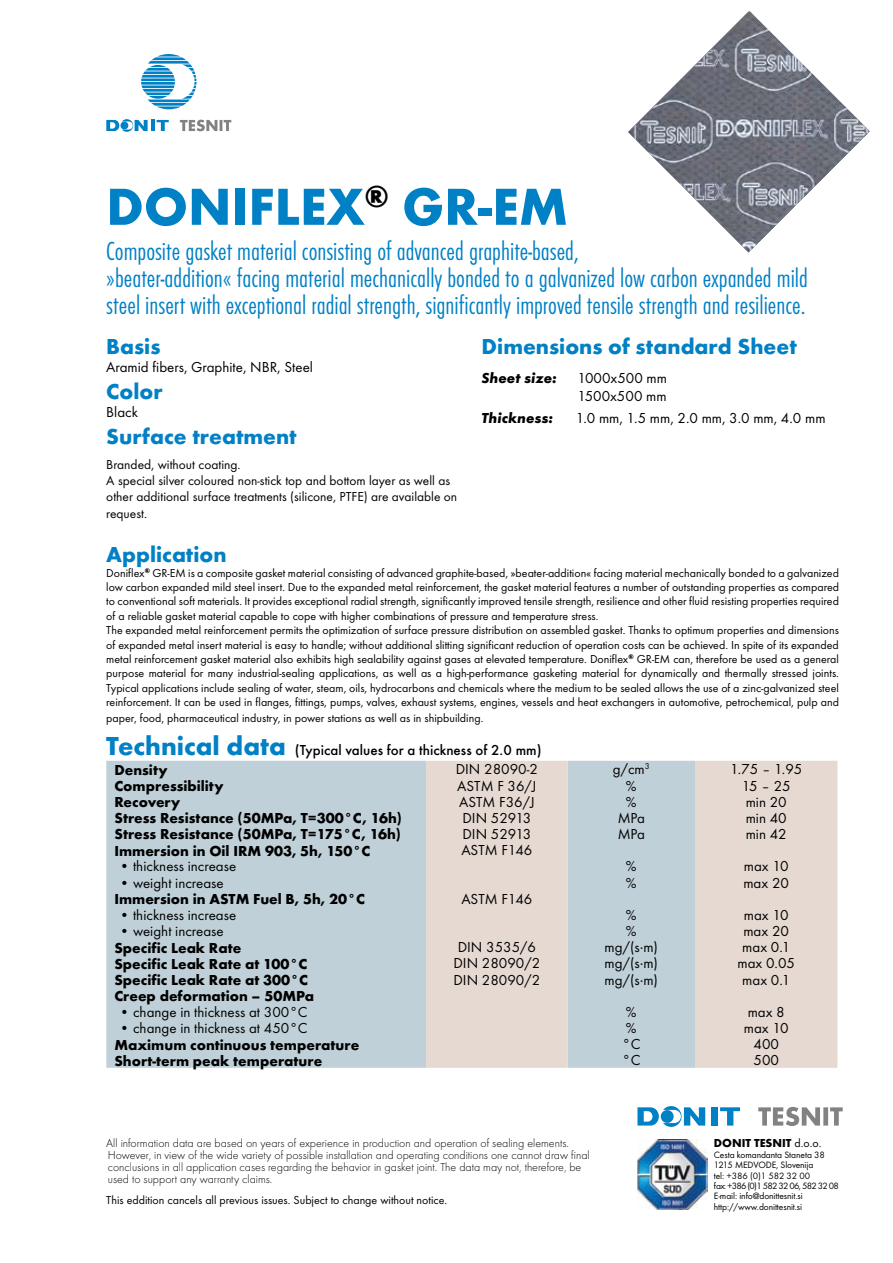
<style>
.page{position:relative;width:893px;height:1263px;background:#fff}
.page>*{position:absolute;margin:0;border:0;box-sizing:border-box;transform-origin:0 0}
.t1{font:700 54px "Futura TEE";color:#0080c5}
.t2{font:27px/27px "Futura TEE Ligh Cond";color:#0080c5}
.t3{font:700 22.5px "Futura TEE";color:#0080c5}
.t4{font:15px/18px "Futura TEE";color:#000}
.t5{font:700 15px "Futura TEE";color:#000}
.t6{font:500 15px/20px "Futura TEE";color:#000}
.t7{font:15px "Futura TEE Bold Obli";color:#000}
.t8{font:13.5px/16.2px "Futura TEE";color:#000}
.t9{font:12px/14.4px "Futura TEE";color:#000}
.t10{font:12px/12px "Futura TEE Ligh";color:#000}
.t11{font:700 12px "Futura TEE";color:#000}
.t12{font:9.6px/10.4px "Futura TEE";letter-spacing:-.01em;color:#000}
.s1{font-weight:700;font-size:27px;color:#0080c5}
.s2{font-weight:700}
.s3{font-weight:400}
</style>
<div class="page">
<hr style="left:151px;top:120px;width:4px;height:11px;background:#0080c5">
<svg style="left:157px;top:120px;width:12px;height:11px"></svg>
<svg style="left:106px;top:119px;width:42px;height:13px"></svg>
<svg style="left:180px;top:120px;width:51px;height:11px"></svg>
<svg style="left:141px;top:54px;width:56px;height:55px"></svg>
<img style="left:638px;top:1139px;width:70px;height:70px">
<svg style="left:758px;top:1107px;width:85px;height:19px"></svg>
<div style="left:711px;top:1107px;width:6px;height:18px;background:#0080c5"></div>
<svg style="left:720px;top:1107px;width:20px;height:18px"></svg>
<svg style="left:637px;top:1106px;width:68px;height:21px"></svg>
<img style="left:628px;top:11px;width:242px;height:241px">
<div style="left:106px;top:761px;width:320px;height:307px;background:#c0d0d8"></div>
<svg style="left:426px;top:761px;width:411px;height:307px;background:#d9d6d3"></svg>
<p class="t1" style="left:106px;top:173px;width:463px">DONIFLEX<sup>®</sup> GR-EM</p>
<p class="t2" style="left:106px;top:238px;width:703px">Composite gasket material consisting of advanced graphite-based,<br>»beater-addition« facing material mechanically bonded to a galvanized low carbon expanded mild steel insert with exceptional radial strength, significantly improved tensile strength and resilience.</p>
<p class="t3" style="left:106px;top:332px;width:56px">Basis</p>
<p class="t4" style="left:106px;top:358px;width:208px">Aramid fibers, Graphite, NBR, Steel</p>
<p class="t3" style="left:106px;top:377px;width:58px">Color</p>
<p class="t4" style="left:106px;top:403px;width:33px">Black</p>
<p class="t3" style="left:106px;top:422px;width:192px">Surface treatment</p>
<p class="t8" style="left:106px;top:456px;width:352px">Branded, without coating.<br>A special silver coloured non-stick top and bottom layer as well as other additional surface treatments (silicone, PTFE) are available on request.</p>
<p class="t3" style="left:482px;top:332px;width:317px">Dimensions of standard Sheet</p>
<p class="t7" style="left:482px;top:368px;width:77px">Sheet size:</p>
<p class="t4" style="left:577px;top:368px;width:91px">1000x500 mm<br>1500x500 mm</p>
<p class="t7" style="left:482px;top:409px;width:73px">Thickness:</p>
<p class="t4" style="left:576px;top:409px;width:251px">1.0 mm, 1.5 mm, 2.0 mm, 3.0 mm, 4.0 mm</p>
<p class="t3" style="left:106px;top:541px;width:122px">Application</p>
<p class="t9" style="left:106px;top:565px;width:734px">Doniflex<sup>®</sup> GR-EM is a composite gasket material consisting of advanced graphite-based, »beater-addition« facing material mechanically bonded to a galvanized low carbon expanded mild steel insert. Due to the expanded metal reinforcement, the gasket material features a number of outstanding properties as compared to conventional soft materials. It provides exceptional radial strength, significantly improved tensile strength, resilience and other fluid resisting properties required of a reliable gasket material capable to cope with higher combinations of pressure and temperature stress.<br>The expanded metal reinforcement permits the optimization of surface pressure distribution on assembled gasket. Thanks to optimum properties and dimensions of expanded metal insert material is easy to handle; without additional slitting significant reduction of operation costs can be achieved. In spite of its expanded metal reinforcement gasket material also exhibits high sealability against gases at elevated temperature. Doniflex<sup>®</sup> GR-EM can, therefore be used as a general purpose material for many industrial-sealing applications, as well as a high-performance gasketing material for dynamically and thermally stressed joints.<br>Typical applications include sealing of water, steam, oils, hydrocarbons and chemicals where the medium to be sealed allows the use of a zinc-galvanized steel reinforcement. It can be used in flanges, fittings, pumps, valves, exhaust systems, engines, vessels and heat exchangers in automotive, petrochemical, pulp and</p>
<p class="t9" style="left:106px;top:711px;width:379px">paper, food, pharmaceutical industry, in power stations as well as in shipbuilding.</p>
<p class="t6" style="left:114px;top:740px;width:429px;text-indent:-8px"><span class="s1">Technical data</span> (Typical values for a thickness of 2.0 mm)<br><span class="s2">Density</span></p>
<p class="t4" style="left:456px;top:760px;width:84px">DIN 28090-2</p>
<p class="t4" style="left:613px;top:760px;width:38px">g/cm<sup>3</sup></p>
<p class="t4" style="left:730px;top:760px;width:74px">1.75 – 1.95</p>
<p class="t5" style="left:114px;top:777px;width:111px">Compressibility</p>
<p class="t4" style="left:457px;top:776px;width:81px">ASTM F 36/J</p>
<p class="t4" style="left:626px;top:776px;width:12px">%</p>
<p class="t4" style="left:742px;top:776px;width:50px">15 – 25</p>
<p class="t5" style="left:114px;top:793px;width:67px">Recovery</p>
<p class="t4" style="left:459px;top:793px;width:77px">ASTM F36/J</p>
<p class="t4" style="left:626px;top:793px;width:12px">%</p>
<p class="t4" style="left:746px;top:793px;width:43px">min 20</p>
<p class="t5" style="left:114px;top:809px;width:289px">Stress Resistance (50MPa, T=300°C, 16h)</p>
<p class="t4" style="left:462px;top:809px;width:70px">DIN 52913</p>
<p class="t4" style="left:618px;top:809px;width:29px">MPa</p>
<p class="t4" style="left:746px;top:809px;width:43px">min 40</p>
<p class="t5" style="left:114px;top:825px;width:288px">Stress Resistance (50MPa, T=175°C, 16h)</p>
<p class="t4" style="left:462px;top:825px;width:70px">DIN 52913</p>
<p class="t4" style="left:618px;top:825px;width:29px">MPa</p>
<p class="t4" style="left:746px;top:825px;width:43px">min 42</p>
<p class="t5" style="left:114px;top:841px;width:257px">Immersion in Oil IRM 903, 5h, 150°C</p>
<p class="t4" style="left:461px;top:841px;width:73px">ASTM F146</p>
<p class="t4" style="left:119px;top:857px;width:118px">• thickness increase</p>
<p class="t4" style="left:626px;top:857px;width:12px">%</p>
<p class="t4" style="left:744px;top:857px;width:46px">max 10</p>
<p class="t4" style="left:119px;top:873px;width:106px">• weight increase</p>
<p class="t4" style="left:626px;top:873px;width:12px">%</p>
<p class="t4" style="left:743px;top:873px;width:47px">max 20</p>
<p class="t5" style="left:114px;top:890px;width:252px">Immersion in ASTM Fuel B, 5h, 20°C</p>
<p class="t4" style="left:461px;top:890px;width:73px">ASTM F146</p>
<p class="t4" style="left:119px;top:906px;width:118px">• thickness increase</p>
<p class="t4" style="left:626px;top:906px;width:12px">%</p>
<p class="t4" style="left:744px;top:906px;width:46px">max 10</p>
<p class="t4" style="left:119px;top:922px;width:106px">• weight increase</p>
<p class="t4" style="left:626px;top:922px;width:12px">%</p>
<p class="t4" style="left:743px;top:922px;width:47px">max 20</p>
<p class="t5" style="left:114px;top:938px;width:128px">Specific Leak Rate</p>
<p class="t4" style="left:458px;top:938px;width:80px">DIN 3535/6</p>
<p class="t4" style="left:605px;top:938px;width:55px">mg/(s⋅m)</p>
<p class="t4" style="left:742px;top:938px;width:49px">max 0.1</p>
<p class="t5" style="left:114px;top:954px;width:195px">Specific Leak Rate at 100°C</p>
<p class="t4" style="left:453px;top:954px;width:88px">DIN 28090/2</p>
<p class="t4" style="left:605px;top:954px;width:55px">mg/(s⋅m)</p>
<p class="t4" style="left:737px;top:954px;width:59px">max 0.05</p>
<p class="t5" style="left:114px;top:970px;width:195px">Specific Leak Rate at 300°C</p>
<p class="t4" style="left:453px;top:970px;width:88px">DIN 28090/2</p>
<p class="t4" style="left:605px;top:970px;width:55px">mg/(s⋅m)</p>
<p class="t4" style="left:742px;top:970px;width:49px">max 0.1</p>
<p class="t5" style="left:114px;top:987px;width:201px">Creep deformation – 50MPa</p>
<p class="t4" style="left:119px;top:1003px;width:190px">• change in thickness at 300°C</p>
<p class="t4" style="left:626px;top:1003px;width:12px">%</p>
<p class="t4" style="left:748px;top:1003px;width:39px">max 8</p>
<p class="t4" style="left:119px;top:1019px;width:190px">• change in thickness at 450°C</p>
<p class="t4" style="left:626px;top:1019px;width:12px">%</p>
<p class="t4" style="left:744px;top:1019px;width:46px">max 10</p>
<p class="t5" style="left:114px;top:1035px;width:246px">Maximum continuous temperature</p>
<p class="t4" style="left:622px;top:1035px;width:20px">°C</p>
<p class="t4" style="left:753px;top:1035px;width:27px">400</p>
<p class="t5" style="left:114px;top:1051px;width:209px">Short-term peak temperature</p>
<p class="t4" style="left:622px;top:1051px;width:20px">°C</p>
<p class="t4" style="left:753px;top:1051px;width:27px">500</p>
<p class="t10" style="left:106px;top:1137px;width:485px">All information data are based on years of experience in production and operation of sealing elements.<br>However, in view of the wide variety of possible installation and operating conditions one cannot draw final conclusions in all application cases regarding the behavior in gasket joint. The data may not, therefore, be used to support any warranty claims.</p>
<p class="t9" style="left:106px;top:1192px;width:342px">This eddition cancels all previous issues. Subject to change without notice.</p>
<p class="t11" style="left:714px;top:1136px;width:109px">DONIT TESNIT <span class="s3">d.o.o.</span></p>
<p class="t12" style="left:714px;top:1149px;width:127px">Cesta komandanta Staneta 38<br>1215 MEDVODE, Slovenija<br>tel: +386 (0)1 582 32 00<br>fax: +386 (0)1 582 32 06, 582 32 08<br>E-mail: info@donittesnit.si http://www.donittesnit.si</p>
</div>
